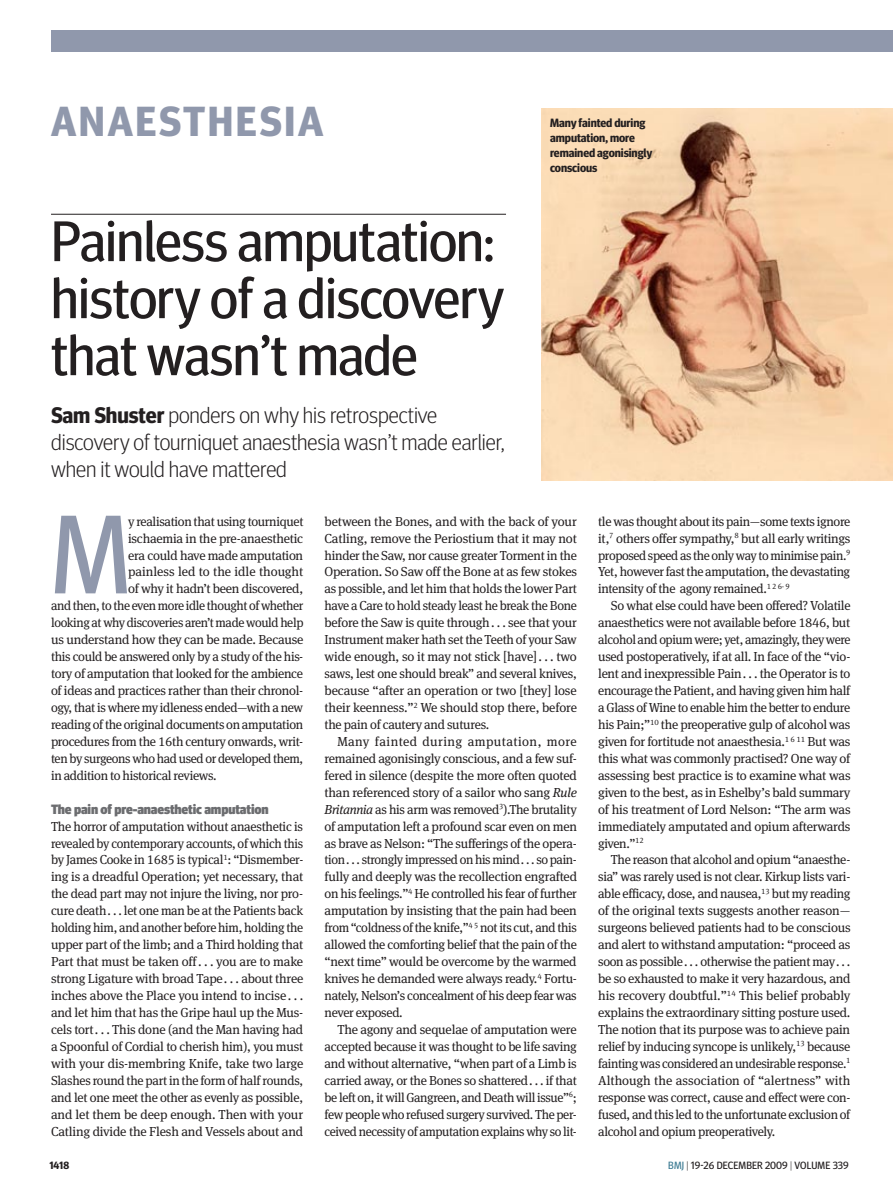
<style>
.page{position:relative;width:893px;height:1191px;background:#fff}
.page>*{position:absolute;margin:0;border:0;box-sizing:border-box;transform-origin:0 0}
.body_3_col{font:111.3px "Meta Headline OT";color:#9098ac}
.head_28_bold{font:57px/57px "Meta Headline OT";letter-spacing:-.005em;color:#231f20}
.top_strap_28{font:700 42px "Meta Headline OT";letter-spacing:.06em;color:#9098ac}
.intro_15{font:300 22.5px/27px "Meta Headline OT";color:#231f20}
.crosshead{font:900 13.5px "Meta Headline OT";letter-spacing:-.01em;color:#6c6d70}
.body_3_col_indent{font:13.05px/17px "Meta Serif Pro";letter-spacing:-.025em;color:#231f20;text-align:justify}
.body_3_col-2{font:13.05px/17px "Meta Serif Pro";letter-spacing:-.025em;color:#231f20;text-align:justify}
.body_3_col-3{font:13.05px "Meta Serif Pro";letter-spacing:-.025em;color:#231f20;scale:.96 1}
.body_3_col-4{font:13.05px "Meta Serif Pro";color:#231f20}
.picture_caption{font:700 12px/15px "Meta Headline OT";letter-spacing:-.005em;color:#231f20}
.t1{font:10.5px "Meta Headline OT";letter-spacing:.005em;color:#231f20}
.t2{font:700 10.5px "Meta Headline OT";color:#231f20}
.s1{font-weight:700}
.s2{font-style:italic}
.s3{color:#3c7b93}
.s4{font-weight:300}
</style>
<div class="page">
<div style="left:51px;top:30px;width:842px;height:21px;background:#9098ac"></div>
<hr style="left:51px;top:214px;width:455px;height:1px;background:#231f20">
<img style="left:541px;top:108px;width:352px;height:372px">
<p class="top_strap_28" style="left:51px;top:96px;width:269px">Anaesthesia</p>
<p class="head_28_bold" style="left:51px;top:211px;width:454px">Painless amputation: history of a discovery that wasn’t made</p>
<p class="intro_15" style="left:51px;top:401px;width:455px"><span class="s1">Sam Shuster</span> ponders on why his retrospective discovery of tourniquet anaesthesia wasn’t made earlier, when it would have mattered</p>
<p class="picture_caption" style="left:550px;top:115px;width:104px">Many fainted during amputation, more remained agonisingly conscious</p>
<p class="body_3_col" style="left:51px;top:487px;width:81px">M</p>
<p class="body_3_col-2" style="left:128px;top:512px;width:177px">y realisation that using tourniquet</p>
<p class="body_3_col-2" style="left:128px;top:529px;width:177px">ischaemia in the pre-anaesthetic</p>
<p class="body_3_col-2" style="left:128px;top:546px;width:177px">era could have made amputation</p>
<p class="body_3_col-4" style="left:128px;top:562px;width:177px">painless led to the idle thought</p>
<p class="body_3_col-2" style="left:128px;top:579px;width:177px">of why it hadn’t been discovered,</p>
<p class="body_3_col-3" style="left:51px;top:596px;width:264px">and then, to the even more idle thought of whether</p>
<p class="body_3_col-3" style="left:51px;top:613px;width:264px">looking at why discoveries aren’t made would help</p>
<p class="body_3_col-2" style="left:51px;top:630px;width:254px">us understand how they can be made. Because</p>
<p class="body_3_col-2" style="left:51px;top:647px;width:254px">this could be answered only by a study of the his-</p>
<p class="body_3_col-2" style="left:51px;top:664px;width:254px">tory of amputation that looked for the ambience</p>
<p class="body_3_col-2" style="left:51px;top:681px;width:254px">of ideas and practices rather than their chronol-</p>
<p class="body_3_col-2" style="left:51px;top:698px;width:254px">ogy, that is where my idleness ended—with a new</p>
<p class="body_3_col-2" style="left:51px;top:715px;width:254px">reading of the original documents on amputation</p>
<p class="body_3_col-2" style="left:51px;top:732px;width:254px">procedures from the 16th century onwards, writ-</p>
<p class="body_3_col-2" style="left:51px;top:749px;width:254px">ten by surgeons who had used or developed them,</p>
<p class="body_3_col-2" style="left:51px;top:766px;width:167px">in addition to historical reviews.</p>
<p class="crosshead" style="left:51px;top:800px;width:219px">The pain of pre-anaesthetic amputation</p>
<p class="body_3_col-2" style="left:51px;top:817px;width:254px">The horror of amputation without anaesthetic is revealed by contemporary accounts, of which this by James Cooke in 1685 is typical<sup>1</sup>: “Dismember&shy;ing is a dreadful Operation; yet necessary, that the dead part may not injure the living, nor pro&shy;cure death. . . let one man be at the Patients back holding him, and another before him, holding the upper part of the limb; and a Third holding that Part that must be taken off. . . you are to make strong Ligature with broad Tape. . . about three inches above the Place you intend to incise. . . and let him that has the Gripe haul up the Mus&shy;cels tort. . . This done (and the Man having had a Spoonful of Cordial to cherish him), you must with your dis-membring Knife, take two large Slashes round the part in the form of half rounds, and let one meet the other as evenly as possible, and let them be deep enough. Then with your Catling divide the Flesh and Vessels about and</p>
<p class="body_3_col-2" style="left:325px;top:512px;width:254px">between the Bones, and with the back of your Catling, remove the Periostium that it may not hinder the Saw, nor cause greater Torment in the Operation. So Saw off the Bone at as few stokes as possible, and let him that holds the lower Part have a Care to hold steady least he break the Bone before the Saw is quite through. . . see that your Instrument maker hath set the Teeth of your Saw wide enough, so it may not stick [have]. . . two saws, lest one should break” and several knives, because “after an operation or two [they] lose their keenness.”<sup>2</sup> We should stop there, before the pain of cautery and sutures.</p>
<p class="body_3_col_indent" style="left:325px;top:732px;width:254px;text-indent:13px">Many fainted during amputation, more remained agonisingly conscious, and a few suf&shy;fered in silence (despite the more often quoted than referenced story of a sailor who sang <span class="s2">Rule Britannia</span> as his arm was removed<sup>3</sup>).The brutality of amputation left a profound scar even on men as brave as Nelson: “The sufferings of the opera&shy;tion. . . strongly impressed on his mind. . . so pain&shy;fully and deeply was the recollection engrafted on his feelings.”<sup>4</sup> He controlled his fear of further amputation by insisting that the pain had been from “coldness of the knife,”<sup>4</sup> <sup>5</sup> not its cut, and this allowed the comforting belief that the pain of the “next time” would be overcome by the warmed knives he demanded were always ready.<sup>4</sup> Fortu&shy;nately, Nelson’s concealment of his deep fear was never exposed.</p>
<p class="body_3_col_indent" style="left:325px;top:1020px;width:254px;text-indent:13px">The agony and sequelae of amputation were accepted because it was thought to be life saving and without alternative, “when part of a Limb is carried away, or the Bones so shattered. . . if that be left on, it will Gangreen, and Death will issue”<sup>6</sup>; few people who refused surgery survived. The per&shy;ceived necessity of amputation explains why so lit-</p>
<p class="body_3_col_indent" style="left:598px;top:512px;width:254px">tle was thought about its pain—some texts ignore it,<sup>7</sup> others offer sympathy,<sup>8</sup> but all early writings proposed speed as the only way to minimise pain.<sup>9<br></sup>Yet, however fast the amputation, the devastating intensity of the agony remained.<sup>1</sup> <sup>2</sup> <sup>6‑</sup> <sup>9</sup></p>
<p class="body_3_col_indent" style="left:598px;top:596px;width:254px;text-indent:13px">So what else could have been offered? Volatile anaesthetics were not available before 1846, but alcohol and opium were; yet, amazingly, they were used postoperatively, if at all. In face of the “vio&shy;lent and inexpressible Pain. . . the Operator is to encourage the Patient, and having given him half a Glass of Wine to enable him the better to endure his Pain;”<sup>10</sup> the preoperative gulp of alcohol was given for fortitude not anaesthesia.<sup>1</sup> <sup>6</sup> <sup>11</sup> But was this what was commonly practised? One way of assessing best practice is to examine what was given to the best, as in Eshelby’s bald summary of his treatment of Lord Nelson: “The arm was immediately amputated and opium afterwards given.”<sup>12</sup></p>
<p class="body_3_col_indent" style="left:598px;top:850px;width:254px;text-indent:13px">The reason that alcohol and opium “anaesthe&shy;sia” was rarely used is not clear. Kirkup lists vari&shy;able efficacy, dose, and nausea,<sup>13</sup> but my reading of the original texts suggests another reason— surgeons believed patients had to be conscious and alert to withstand amputation: “proceed as soon as possible. . . otherwise the patient may. . . be so exhausted to make it very hazardous, and his recovery doubtful.”<sup>14</sup> This belief probably explains the extraordinary sitting posture used.<br>The notion that its purpose was to achieve pain relief by inducing syncope is unlikely,<sup>13</sup> because fainting was considered an undesirable response.<sup>1<br></sup>Although the association of “alertness” with response was correct, cause and effect were con&shy;fused, and this led to the unfortunate exclusion of alcohol and opium preoperatively.</p>
<p class="t2" style="left:49px;top:1159px;width:21px">1418</p>
<p class="t1" style="left:668px;top:1159px;width:182px"><span class="s3">BMJ</span> <span class="s4">|</span> 19-26 december 2009 <span class="s4">|</span> Volume 339</p>
</div>
